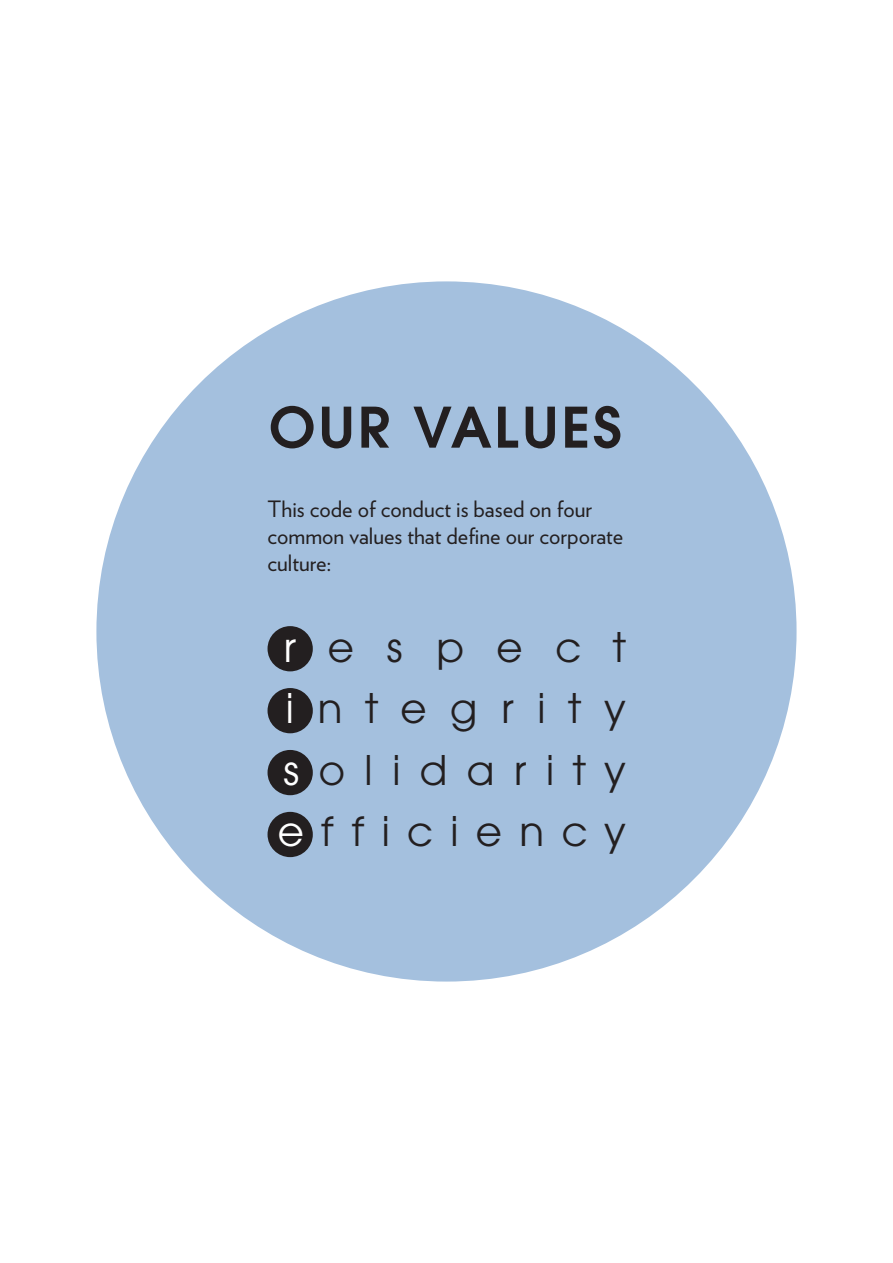
<style>
.page{position:relative;width:893px;height:1263px;background:#fff}
.page>*{position:absolute;margin:0;border:0;box-sizing:border-box;transform-origin:0 0}
.t1{font:600 61.5px "Avant Gard EF";letter-spacing:.05em;color:#231f20}
.t2{font:45px/61.5px "Avant Gard EF";letter-spacing:.425em;color:#231f20;text-align:justify}
.t3{font:22.5px/27px "Verlag";color:#231f20}
.s1{color:#fff}
</style>
<div class="page">
<div style="left:96px;top:281px;width:700px;height:700px;background:#a4c0de;border-radius:50%"></div>
<div style="left:268px;top:626px;width:45px;height:45px;background:#231f20;border-radius:50%"></div>
<div style="left:268px;top:688px;width:45px;height:45px;background:#231f20;border-radius:50%"></div>
<div style="left:268px;top:750px;width:45px;height:45px;background:#231f20;border-radius:50%"></div>
<div style="left:268px;top:812px;width:45px;height:45px;background:#231f20;border-radius:50%"></div>
<h1 class="t1" style="left:269px;top:391px;width:355px">OUR VALUES</h1>
<p class="t3" style="left:268px;top:494px;width:357px">This code of conduct is based on four common values that define our corporate culture:</p>
<h2 class="t2" style="left:278px;top:616px;width:349px"><span class="s1">r</span>espect <span class="s1">i</span>ntegrity <span class="s1">s</span>olidarity <span class="s1">e</span>fficiency</h2>
</div>
